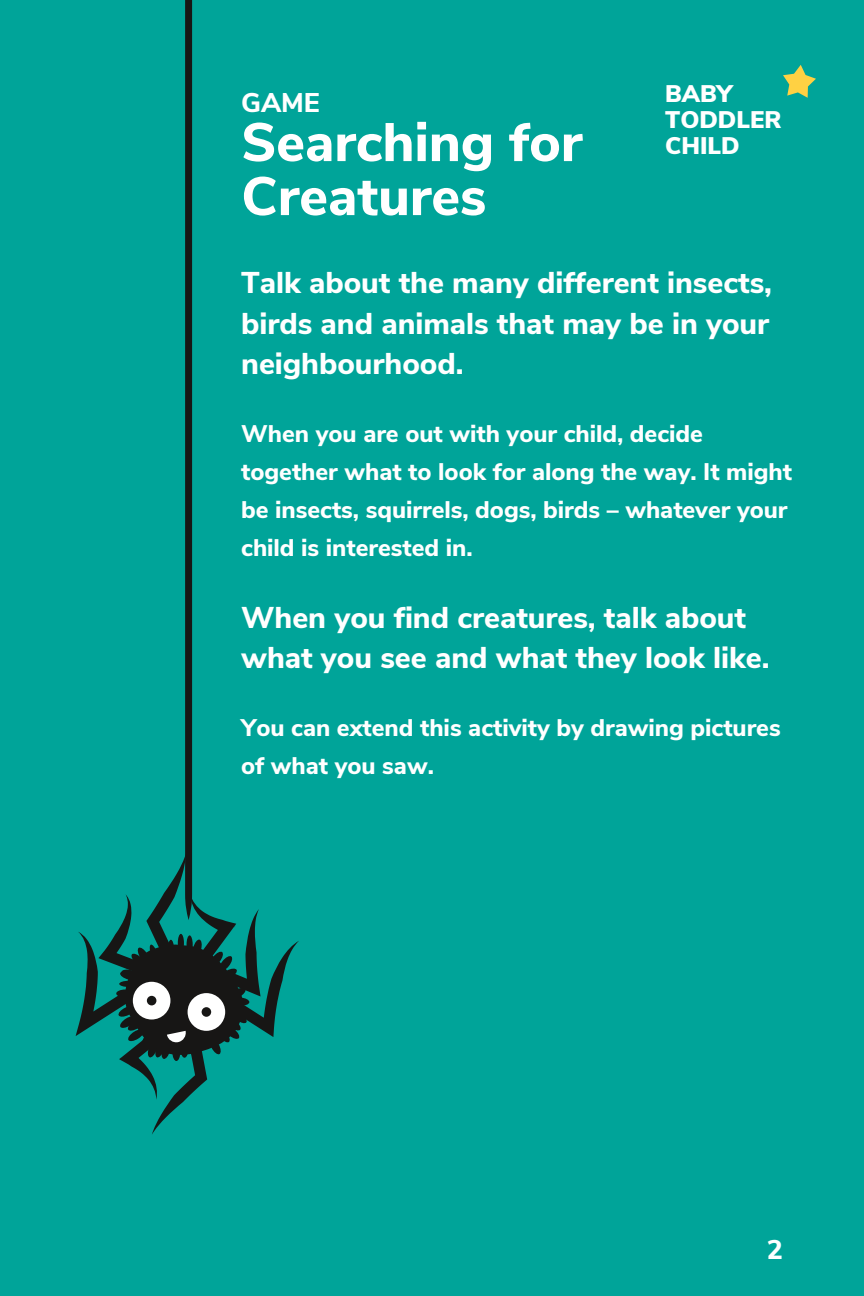
<style>
.page{position:relative;width:864px;height:1296px;background:#00a499}
.page>*{position:absolute;margin:0;border:0;box-sizing:border-box;transform-origin:0 0}
.t1{font:800 54px/54px "Nunito Sans";color:#fff}
.t2{font:800 30px/40.5px "Nunito Sans";color:#fff;text-align:justify}
.t3{font:800 27px "Nunito Sans";color:#fff}
.t4{font:800 24px/38.1px "Nunito Sans";color:#fff}
.t5{font:900 24px/26.1px "Nunito Sans";color:#fff}
</style>
<div class="page">
<svg style="left:783px;top:65px;width:33px;height:33px"></svg>
<svg style="left:76px;top:0;width:223px;height:1134px"></svg>
<p class="t3" style="left:241px;top:84px;width:80px">GAME</p>
<h1 class="t1" style="left:241px;top:116px;width:343px">Searching for<br>Creatures</h1>
<p class="t5" style="left:665px;top:81px;width:118px">BABY<br>TODDLER<br>CHILD</p>
<p class="t2" style="left:241px;top:263px;width:532px">Talk about the many different insects, birds and animals that may be in your neighbourhood.</p>
<p class="t4" style="left:241px;top:415px;width:552px">When you are out with your child, decide together what to look for along the way. It might be insects, squirrels, dogs, birds – whatever your child is interested in.</p>
<p class="t2" style="left:241px;top:598px;width:530px">When you find creatures, talk about what you see and what they look like.</p>
<p class="t4" style="left:241px;top:709px;width:541px">You can extend this activity by drawing pictures of what you saw.</p>
<p class="t3" style="left:767px;top:1231px;width:18px">2</p>
</div>
